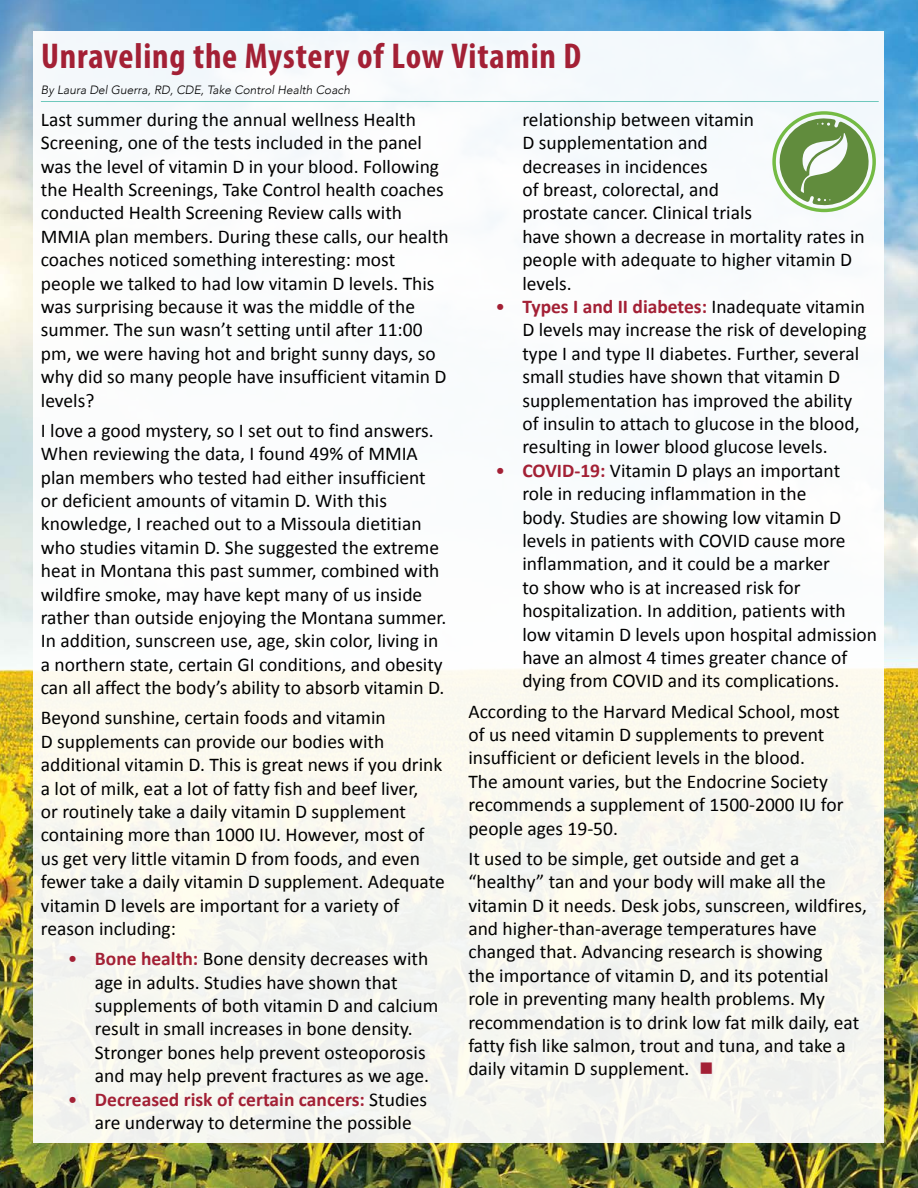
<style>
.page{position:relative;width:918px;height:1188px;background:#fff}
.page>*{position:absolute;margin:0;border:0;box-sizing:border-box;transform-origin:0 0}
.t1{font:700 condensed 36px "Myriad Pro";letter-spacing:.02em;color:#a32035}
.t2{font:19.5px/23.4px "Calibri";color:#000}
.t3{font:italic 300 12px "Avenir";color:#000}
.s1{color:#a32035}
.s2{font-weight:700;color:#a32035}
.s3{font-family:"Minion Pro";font-weight:700;font-size:39px;color:#a32035}
</style>
<div class="page">
<img style="left:0;top:0;width:918px;height:1188px">
<div style="left:34px;top:32px;width:850px;height:1111px;background:linear-gradient(to right,#fafaf7,#f8f9f7)"></div>
<hr style="left:41px;top:101px;width:838px;height:1px;background:#6ec8bc">
<svg style="left:772px;top:111px;width:104px;height:101px"></svg>
<h1 class="t1" style="left:41px;top:33px;width:542px">Unraveling the Mystery of Low Vitamin D</h1>
<p class="t3" style="left:41px;top:83px;width:311px">By Laura Del Guerra, RD, CDE, Take Control Health Coach</p>
<p class="t2" style="left:41px;top:108px;width:409px">Last summer during the annual wellness Health Screening, one of the tests included in the panel was the level of vitamin D in your blood. Following the Health Screenings, Take Control health coaches conducted Health Screening Review calls with MMIA plan members. During these calls, our health coaches noticed something interesting: most people we talked to had low vitamin D levels. This was surprising because it was the middle of the summer. The sun wasn’t setting until after 11:00 pm, we were having hot and bright sunny days, so why did so many people have insufficient vitamin D levels?</p>
<p class="t2" style="left:41px;top:419px;width:407px">I love a good mystery, so I set out to find answers.<br>When reviewing the data, I found 49% of MMIA plan members who tested had either insufficient or deficient amounts of vitamin D. With this knowledge, I reached out to a Missoula dietitian who studies vitamin D. She suggested the extreme heat in Montana this past summer, combined with wildfire smoke, may have kept many of us inside rather than outside enjoying the Montana summer.<br>In addition, sunscreen use, age, skin color, living in a northern state, certain GI conditions, and obesity can all affect the body’s ability to absorb vitamin D.</p>
<p class="t2" style="left:41px;top:706px;width:405px">Beyond sunshine, certain foods and vitamin<br>D supplements can provide our bodies with additional vitamin D. This is great news if you drink a lot of milk, eat a lot of fatty fish and beef liver,<br>or routinely take a daily vitamin D supplement containing more than 1000 IU. However, most of us get very little vitamin D from foods, and even fewer take a daily vitamin D supplement. Adequate vitamin D levels are important for a variety of reason including:</p>
<p class="t2" style="left:95px;top:947px;width:345px;text-indent:-27px"><span class="s1">•</span> <span class="s2">Bone health:</span> Bone density decreases with age in adults. Studies have shown that supplements of both vitamin D and calcium result in small increases in bone density.<br>Stronger bones help prevent osteoporosis and may help prevent fractures as we age.</p>
<p class="t2" style="left:95px;top:1087px;width:334px;text-indent:-27px"><span class="s1">•</span> <span class="s2">Decreased risk of certain cancers:</span> Studies are underway to determine the possible</p>
<p class="t2" style="left:522px;top:108px;width:344px">relationship between vitamin<br>D supplementation and<br>decreases in incidences<br>of breast, colorectal, and<br>prostate cancer. Clinical trials<br>have shown a decrease in mortality rates in people with adequate to higher vitamin D levels.</p>
<p class="t2" style="left:522px;top:295px;width:346px;text-indent:-27px"><span class="s1">•</span> <span class="s2">Types I and II diabetes:</span> Inadequate vitamin D levels may increase the risk of developing type I and type II diabetes. Further, several small studies have shown that vitamin D supplementation has improved the ability of insulin to attach to glucose in the blood, resulting in lower blood glucose levels.</p>
<p class="t2" style="left:522px;top:459px;width:356px;text-indent:-27px"><span class="s1">•</span> <span class="s2">COVID-19:</span> Vitamin D plays an important<br>role in reducing inflammation in the<br>body. Studies are showing low vitamin D levels in patients with COVID cause more inflammation, and it could be a marker<br>to show who is at increased risk for hospitalization. In addition, patients with low vitamin D levels upon hospital admission have an almost 4 times greater chance of dying from COVID and its complications.</p>
<p class="t2" style="left:468px;top:700px;width:377px">According to the Harvard Medical School, most of us need vitamin D supplements to prevent insufficient or deficient levels in the blood.<br>The amount varies, but the Endocrine Society recommends a supplement of 1500-2000 IU for people ages 19-50.</p>
<p class="t2" style="left:468px;top:847px;width:400px">It used to be simple, get outside and get a “healthy” tan and your body will make all the vitamin D it needs. Desk jobs, sunscreen, wildfires, and higher-than-average temperatures have changed that. Advancing research is showing<br>the importance of vitamin D, and its potential<br>role in preventing many health problems. My recommendation is to drink low fat milk daily, eat fatty fish like salmon, trout and tuna, and take a daily vitamin D supplement. <span class="s3">■</span></p>
</div>
